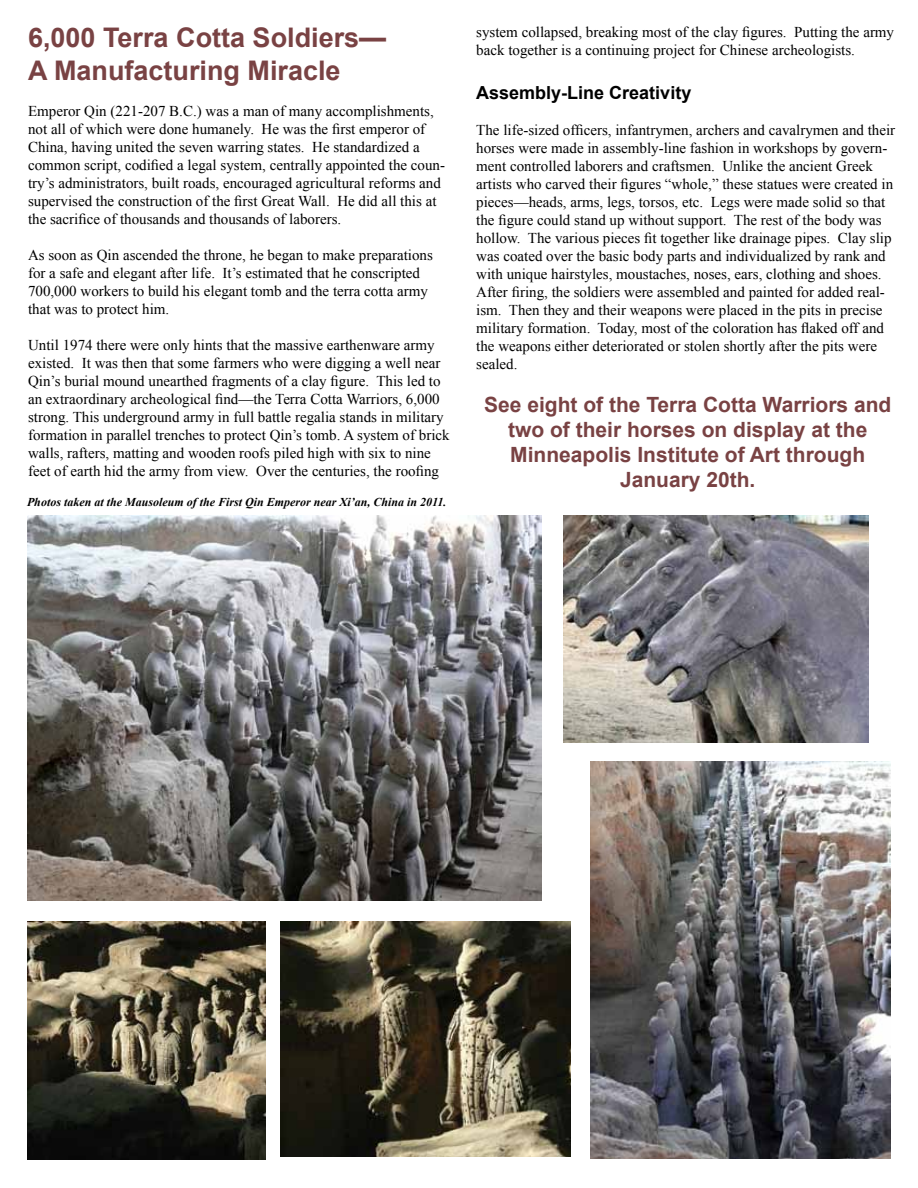
<style>
.page{position:relative;width:918px;height:1188px;background:#fff}
.page>*{position:absolute;margin:0;border:0;box-sizing:border-box;transform-origin:0 0}
.t1{font:700 27px/32.4px "Arial";color:#794243}
.t2{font:700 21px/25.2px "Arial";color:#794243;text-align:center}
.t3{font:700 18px "Arial";color:#000}
.t4{font:15px/18px "Times New Roman";color:#000}
.t5{font:italic 700 12px "Times New Roman";color:#000}
</style>
<div class="page">
<img style="left:280px;top:922px;width:291px;height:234px">
<img style="left:591px;top:762px;width:300px;height:397px">
<img style="left:27px;top:515px;width:514px;height:386px">
<img style="left:563px;top:515px;width:305px;height:227px">
<img style="left:27px;top:922px;width:239px;height:237px">
<h1 class="t1" style="left:28px;top:23px;width:360px">6,000 Terra Cotta Soldiers—<br>A Manufacturing Miracle</h1>
<p class="t4" style="left:28px;top:101px;width:418px">Emperor Qin (221-207 B.C.) was a man of many accomplishments, not all of which were done humanely. He was the first emperor of China, having united the seven warring states. He standardized a common script, codified a legal system, centrally appointed the coun&shy;try’s administrators, built roads, encouraged agricultural reforms and supervised the construction of the first Great Wall. He did all this at the sacrifice of thousands and thousands of laborers.</p>
<p class="t4" style="left:28px;top:245px;width:406px">As soon as Qin ascended the throne, he began to make preparations for a safe and elegant after life. It’s estimated that he conscripted 700,000 workers to build his elegant tomb and the terra cotta army that was to protect him.</p>
<p class="t4" style="left:28px;top:335px;width:423px">Until 1974 there were only hints that the massive earthenware army existed. It was then that some farmers who were digging a well near Qin’s burial mound unearthed fragments of a clay figure. This led to an extraordinary archeological find—the Terra Cotta Warriors, 6,000 strong. This underground army in full battle regalia stands in military formation in parallel trenches to protect Qin’s tomb. A system of brick walls, rafters, matting and wooden roofs piled high with six to nine feet of earth hid the army from view. Over the centuries, the roofing</p>
<p class="t5" style="left:27px;top:494px;width:421px">Photos taken at the Mausoleum of the First Qin Emperor near Xi’an, China in 2011.</p>
<p class="t4" style="left:476px;top:23px;width:419px">system collapsed, breaking most of the clay figures. Putting the army back together is a continuing project for Chinese archeologists.</p>
<p class="t3" style="left:476px;top:80px;width:217px">Assembly-Line Creativity</p>
<p class="t4" style="left:476px;top:120px;width:421px">The life-sized officers, infantrymen, archers and cavalrymen and their horses were made in assembly-line fashion in workshops by govern&shy;ment controlled laborers and craftsmen. Unlike the ancient Greek artists who carved their figures “whole,” these statues were created in pieces—heads, arms, legs, torsos, etc. Legs were made solid so that the figure could stand up without support. The rest of the body was hollow. The various pieces fit together like drainage pipes. Clay slip was coated over the basic body parts and individualized by rank and with unique hairstyles, moustaches, noses, ears, clothing and shoes.<br>After firing, the soldiers were assembled and painted for added real&shy;ism. Then they and their weapons were placed in the pits in precise military formation. Today, most of the coloration has flaked off and the weapons either deteriorated or stolen shortly after the pits were sealed.</p>
<h2 class="t2" style="left:484px;top:393px;width:409px">See eight of the Terra Cotta Warriors and two of their horses on display at the<br>Minneapolis Institute of Art through<br>January 20th.</h2>
</div>
